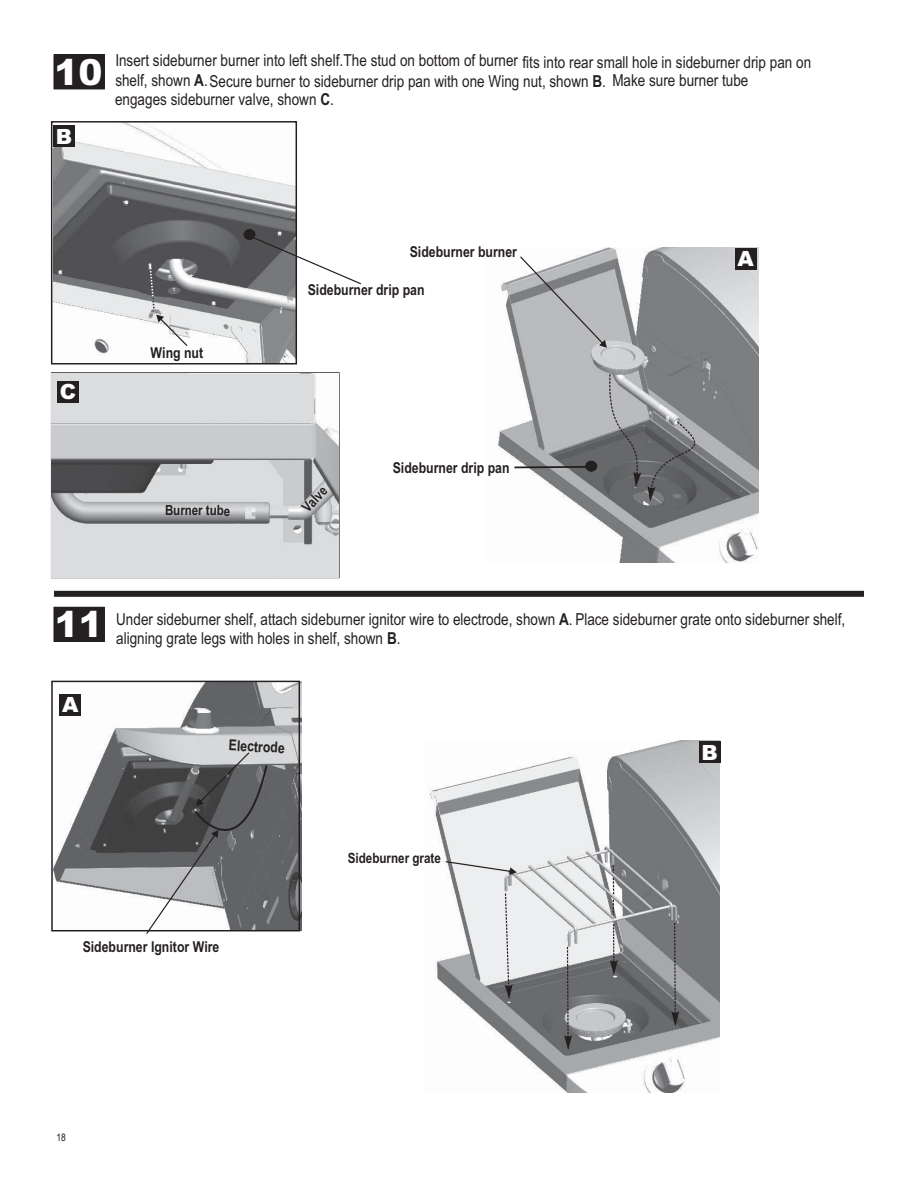
<style>
.page{position:relative;width:918px;height:1188px;background:#fff}
.page>*{position:absolute;margin:0;border:0;box-sizing:border-box;transform-origin:0 0}
.t1{font:900 36px "Arial";color:#fff}
.t2{font:900 21px "Arial";color:#fff}
.t3{font:16.5px/21.1px "Arial Narrow";color:#241f20}
.t4{font:700 15px "Arial Narrow";color:#241f20}
.t5{font:700 14.25px "Arial Narrow";color:#241f20}
.t6{font:700 14.1px "Arial Narrow";color:#241f20}
.t7{font:10.5px "Arial Narrow";color:#241f20}
.s1{font-weight:700}
</style>
<div class="page">
<img style="left:54px;top:124px;width:240px;height:238px">
<div style="left:51px;top:121px;width:246px;height:244px;border:2px solid #241f20"></div>
<div style="left:54px;top:55px;width:50px;height:34px;background:#241f20"></div>
<div style="left:54px;top:607px;width:50px;height:34px;background:#241f20"></div>
<div style="left:54px;top:607px;width:50px;height:35px;border:1px solid #241f20"></div>
<div style="left:54px;top:591px;width:810px;height:6px;background:#241f20"></div>
<div style="left:53px;top:126px;width:21px;height:21px;background:#241f20"></div>
<img style="left:498px;top:247px;width:261px;height:315px">
<div style="left:735px;top:248px;width:22px;height:21px;background:#241f20"></div>
<svg style="left:520px;top:256px;width:87px;height:92px;background:#b4b6b8"></svg>
<svg style="left:246px;top:233px;width:115px;height:51px"></svg>
<svg style="left:514px;top:461px;width:82px;height:12px"></svg>
<svg style="left:648px;top:421px;width:47px;height:81px;background:#696b6d"></svg>
<svg style="left:609px;top:374px;width:32px;height:113px;background:#888a8c"></svg>
<img style="left:52px;top:373px;width:287px;height:204px">
<div style="left:57px;top:381px;width:21px;height:22px;background:#241f20"></div>
<svg style="left:149px;top:269px;width:38px;height:77px"></svg>
<img style="left:54px;top:681px;width:248px;height:250px">
<div style="left:51px;top:681px;width:249px;height:250px;border:2px solid #241f20"></div>
<div style="left:60px;top:694px;width:21px;height:21px;background:#241f20"></div>
<img style="left:430px;top:741px;width:290px;height:352px">
<svg style="left:446px;top:861px;width:71px;height:14px"></svg>
<svg style="left:505px;top:894px;width:8px;height:106px"></svg>
<svg style="left:671px;top:923px;width:8px;height:103px"></svg>
<svg style="left:564px;top:947px;width:8px;height:103px"></svg>
<svg style="left:612px;top:864px;width:3px;height:52px"></svg>
<svg style="left:610px;top:924px;width:8px;height:51px"></svg>
<div style="left:585px;top:461px;width:12px;height:11px;background:#241f20;border-radius:50%"></div>
<div style="left:243px;top:229px;width:12px;height:11px;background:#241f20;border-radius:50%"></div>
<svg style="left:146px;top:752px;width:123px;height:182px;background:#7b7c7e"></svg>
<div style="left:699px;top:742px;width:21px;height:21px;background:#241f20"></div>
<h1 class="t1" style="left:55px;top:51px;width:50px">10</h1>
<p class="t2" style="left:56px;top:124px;width:18px">B</p>
<p class="t3" style="left:115px;top:51px;width:635px">Insert sideburner burner into left shelf.<br>shelf, shown <span class="s1">A</span>.Secure burner to sideburner drip pan with one Wing nut, shown <span class="s1">B</span>. Make sure burner tube</p>
<p class="t3" style="left:344px;top:53px;width:469px">The stud on bottom of burner fits into rear small hole in sideburner drip pan on</p>
<p class="t3" style="left:115px;top:91px;width:220px">engages sideburner valve, shown <span class="s1">C</span>.</p>
<p class="t2" style="left:60px;top:380px;width:18px">C</p>
<p class="t4" style="left:151px;top:347px;width:54px">Wing nut</p>
<p class="t6" style="left:165px;top:505px;width:67px;rotate:1deg">Burner tube</p>
<p class="t4" style="left:410px;top:246px;width:109px">Sideburner burner</p>
<p class="t4" style="left:308px;top:284px;width:118px">Sideburner drip pan</p>
<p class="t6" style="left:301px;top:506px;width:32px;rotate:-47deg">Valve</p>
<p class="t4" style="left:393px;top:462px;width:118px">Sideburner drip pan</p>
<p class="t2" style="left:738px;top:247px;width:18px">A</p>
<h1 class="t1" style="left:55px;top:604px;width:50px">11</h1>
<p class="t2" style="left:62px;top:693px;width:18px">A</p>
<p class="t3" style="left:116px;top:611px;width:731px;line-height:18.9px">Under sideburner shelf, attach sideburner ignitor wire to electrode, shown <span class="s1">A</span>. Place sideburner grate onto sideburner shelf, aligning grate legs with holes in shelf, shown <span class="s1">B</span>.</p>
<p class="t4" style="left:229px;top:739px;width:58px;rotate:3deg">Electrode</p>
<p class="t2" style="left:702px;top:740px;width:18px">B</p>
<p class="t5" style="left:348px;top:853px;width:95px">Sideburner grate</p>
<p class="t4" style="left:83px;top:941px;width:138px">Sideburner Ignitor Wire</p>
<p class="t7" style="left:56px;top:1134px;width:11px">18</p>
</div>
